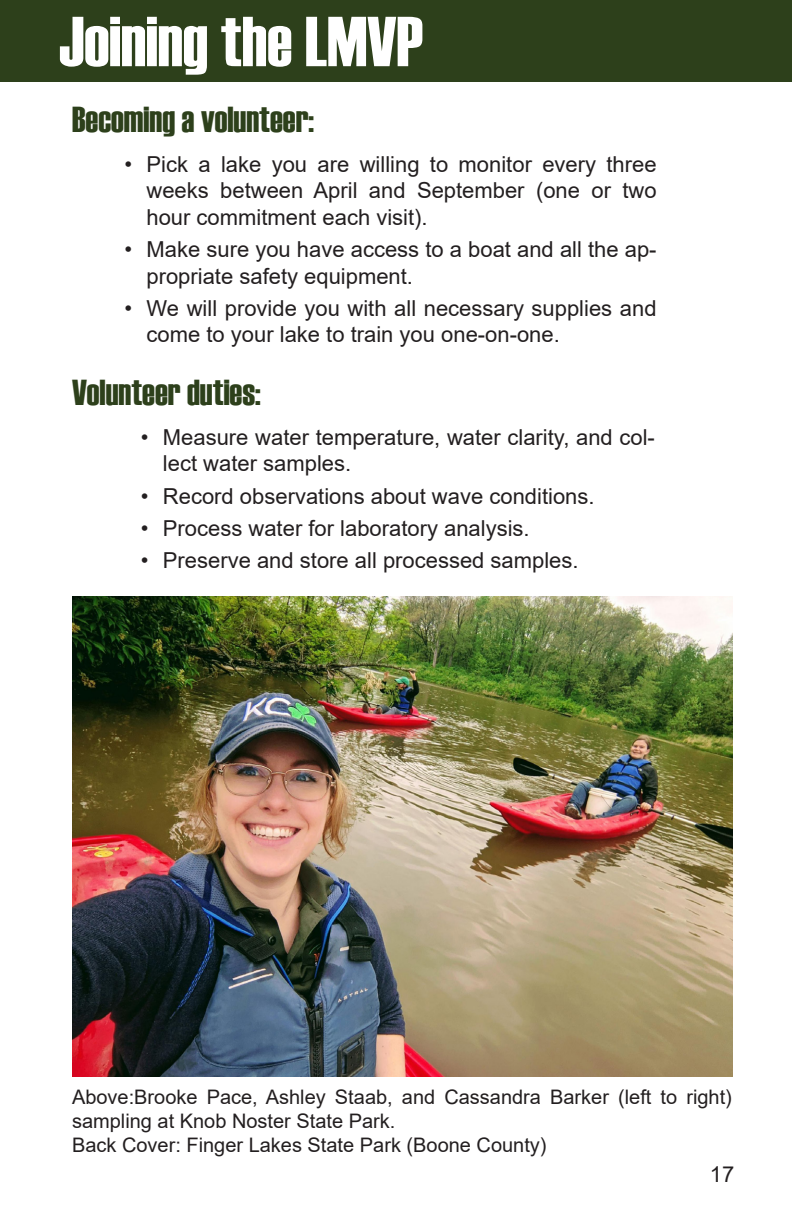
<style>
.page{position:relative;width:792px;height:1224px;background:#fff}
.page>*{position:absolute;margin:0;border:0;box-sizing:border-box;transform-origin:0 0}
.Header_White_Text{font:70.6px "Haettenschweiler";color:#fff}
.Moderate_Text{font:36px "Haettenschweiler";color:#2d401b}
.t1{font:22px/26.4px "Arial";color:#231f20}
.Photo_Caption{font:20px/24px "Arial";color:#231f20}
</style>
<div class="page">
<div style="left:0;top:0;width:792px;height:82px;background:#2d401b"></div>
<img style="left:72px;top:597px;width:660px;height:480px">
<p class="Header_White_Text" style="left:59px;top:-6px;width:366px">Joining the LMVP</p>
<p class="Moderate_Text" style="left:72px;top:95px;width:244px">Becoming a volunteer:</p>
<p class="t1" style="left:147px;top:151px;width:512px;text-align:justify;text-indent:-22px">• Pick a lake you are willing to monitor every three weeks between April and September (one or two hour commitment each visit).</p>
<p class="t1" style="left:147px;top:236px;width:512px;text-indent:-22px">• Make sure you have access to a boat and all the ap&shy;propriate safety equipment.</p>
<p class="t1" style="left:147px;top:295px;width:512px;text-indent:-22px">• We will provide you with all necessary supplies and come to your lake to train you one-on-one.</p>
<p class="Moderate_Text" style="left:72px;top:368px;width:190px">Volunteer duties:</p>
<p class="t1" style="left:163px;top:424px;width:493px;text-indent:-22px">• Measure water temperature, water clarity, and col&shy;lect water samples.</p>
<p class="t1" style="left:141px;top:483px;width:455px">• Record observations about wave conditions.</p>
<p class="t1" style="left:141px;top:515px;width:390px">• Process water for laboratory analysis.</p>
<p class="t1" style="left:141px;top:547px;width:439px">• Preserve and store all processed samples.</p>
<p class="Photo_Caption" style="left:72px;top:1085px;width:661px">Above:Brooke Pace, Ashley Staab, and Cassandra Barker (left to right) sampling at Knob Noster State Park.</p>
<p class="Photo_Caption" style="left:72px;top:1133px;width:476px">Back Cover: Finger Lakes State Park (Boone County)</p>
<p class="t1" style="left:710px;top:1161px;width:26px">17</p>
</div>
